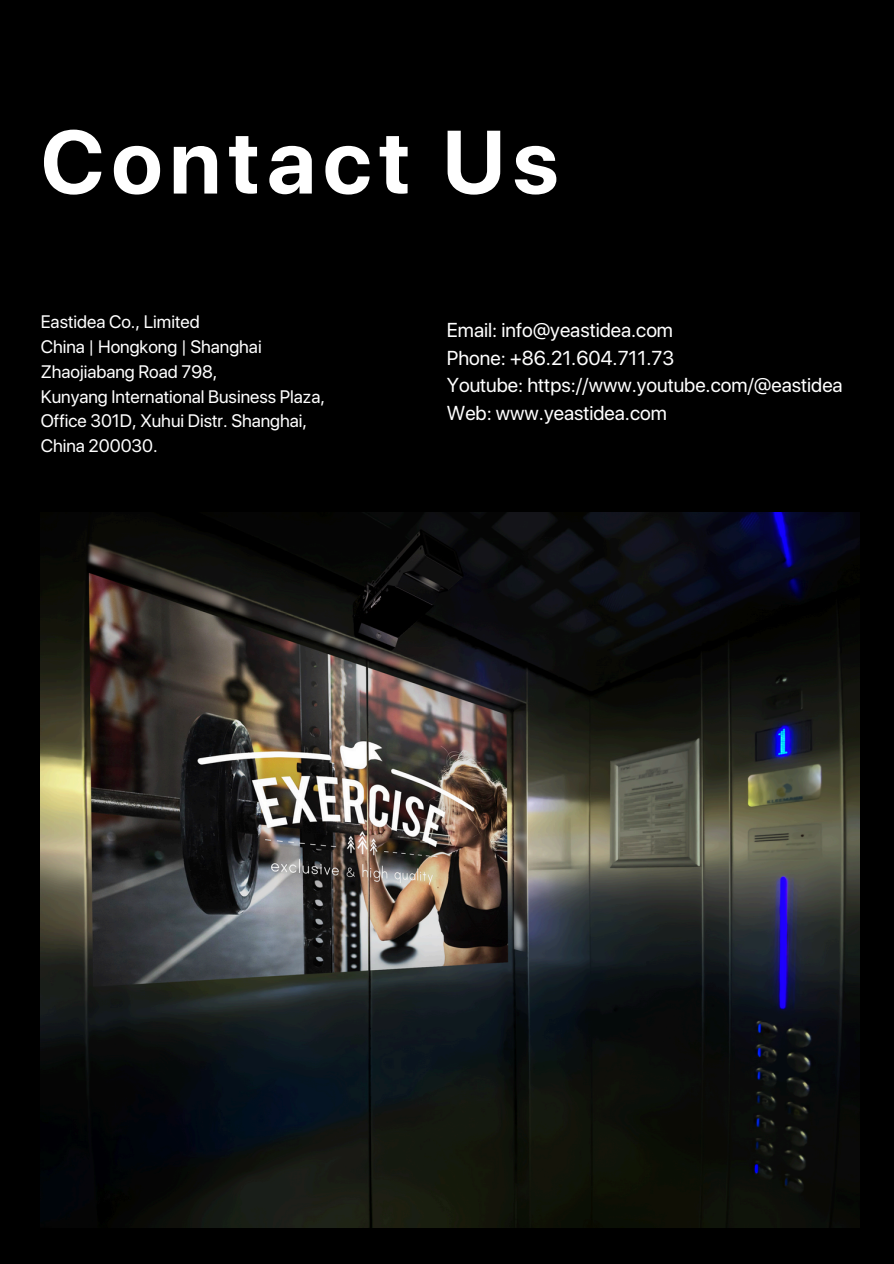
<style>
.page{position:relative;width:894px;height:1264px;background:#fff}
.page>*{position:absolute;margin:0;border:0;box-sizing:border-box;transform-origin:0 0}
.t1{font:700 89.1px "SF Pro Display";letter-spacing:.08em;color:#fff}
.t2{font:20.1px/27.6px "SF Pro Display";color:#fff}
.t3{font:18px "SF Pro Display";color:#fff}
</style>
<div class="page">
<div style="left:0;top:0;width:893px;height:1263px;background:#000"></div>
<img style="left:41px;top:513px;width:818px;height:714px">
<p class="t1" style="left:41px;top:109px;width:519px">Contact Us</p>
<p class="t3" style="left:41px;top:311px;width:160px">Eastidea Co., Limited</p>
<p class="t3" style="left:41px;top:336px;width:222px">China | Hongkong | Shanghai</p>
<p class="t3" style="left:41px;top:361px;width:178px">Zhaojiabang Road 798,</p>
<p class="t3" style="left:41px;top:385px;width:285px">Kunyang International Business Plaza,</p>
<p class="t3" style="left:41px;top:410px;width:268px">Office 301D, Xuhui Distr. Shanghai,</p>
<p class="t3" style="left:41px;top:435px;width:118px">China 200030.</p>
<h2 class="t2" style="left:446px;top:316px;width:397px">Email: info@yeastidea.com<br>Phone: +86.21.604.711.73<br>Youtube: https://www.youtube.com/@eastidea<br>Web: www.yeastidea.com</h2>
</div>
